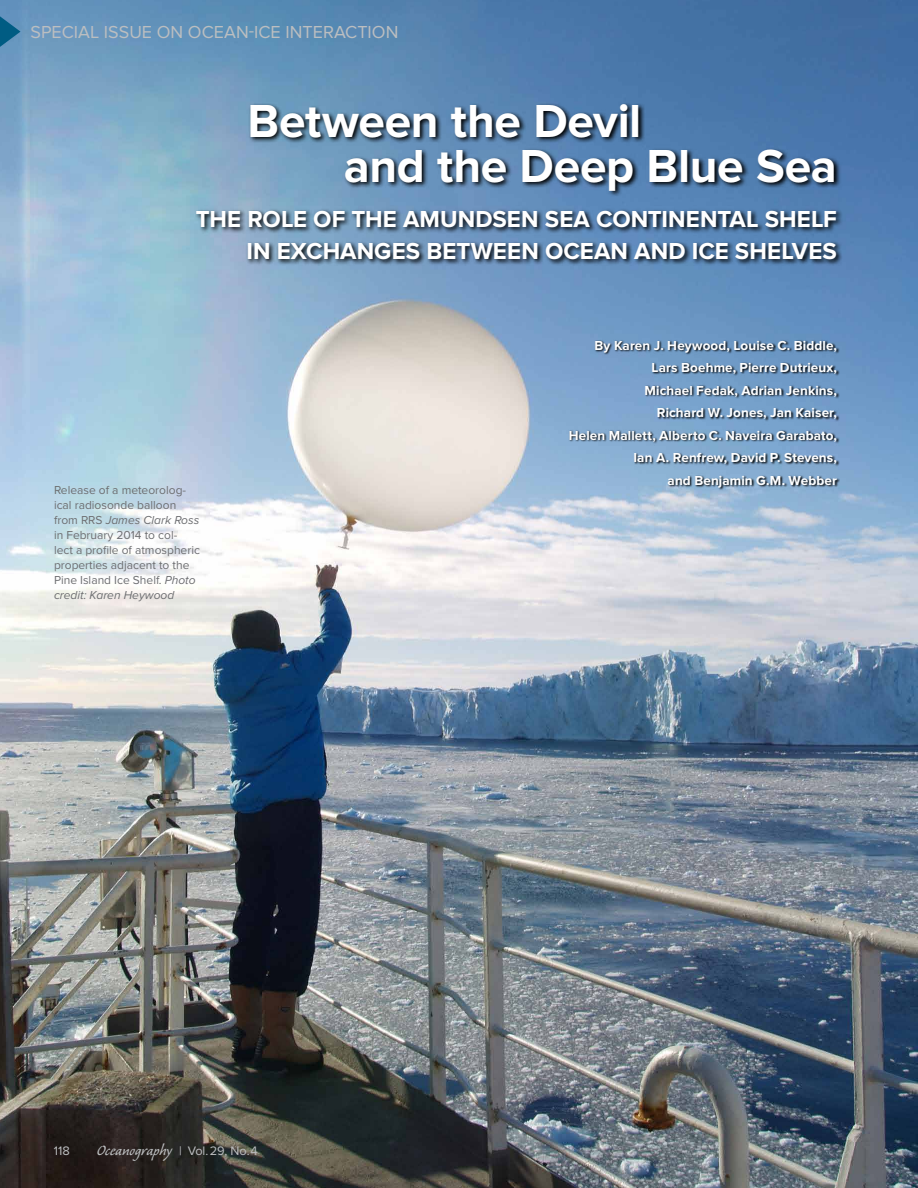
<style>
.page{position:relative;width:918px;height:1188px;background:#fff}
.page>*{position:absolute;margin:0;border:0;box-sizing:border-box;transform-origin:0 0}
.t1{font:700 48px/45px "Proxima Nova";letter-spacing:-.005em;color:#fff}
.t2{font:700 24px/31.5px "Proxima Nova";letter-spacing:.005em;color:#fff;text-align:right}
.t3{font:18.75px "Caliban";color:#bcbec0}
.t4{font:18px "Proxima Nova";color:#bcbec0}
.t5{font:700 13.5px/22.5px "Proxima Nova";letter-spacing:.005em;color:#fff;text-align:right}
.t6{font:12.75px "Proxima Nova";color:#bcbec0}
.t7{font:12px/15px "Proxima Nova";color:#6d6e71}
.s1{font-style:italic}
.s2{font-family:"Proxima Nova";font-size:12.75px}
</style>
<div class="page">
<img style="left:0;top:0;width:918px;height:1188px">
<svg style="left:0;top:16px;width:21px;height:31px"></svg>
<svg style="left:194px;top:102px;width:649px;height:164px;background:#527497"></svg>
<svg style="left:569px;top:340px;width:271px;height:151px;background:#6c8fb2"></svg>
<h3 class="t4" style="left:30px;top:21px;width:369px">SPECIAL ISSUE ON OCEAN-ICE INTERACTION</h3>
<h1 class="t1" style="left:344px;top:100px;width:495px;text-indent:-96px">Between the Devil<br>and the Deep Blue Sea</h1>
<h2 class="t2" style="left:196px;top:204px;width:643px">THE ROLE OF THE AMUNDSEN SEA CONTINENTAL SHELF<br>IN EXCHANGES BETWEEN OCEAN AND ICE SHELVES</h2>
<p class="t7" style="left:54px;top:483px;width:147px">Release of a meteorolog&shy;ical radiosonde balloon from RRS <span class="s1">James Clark Ross </span>in February 2014 to col-<br>lect a profile of atmospheric properties adjacent to the<br>Pine Island Ice Shelf. <span class="s1">Photo credit: Karen Heywood</span></p>
<p class="t6" style="left:54px;top:1143px;width:18px">118</p>
<h3 class="t3" style="left:97px;top:1141px;width:162px">Oceanography <span class="s2">| Vol.29, No.4</span></h3>
<p class="t5" style="left:569px;top:334px;width:270px">By Karen J. Heywood, Louise C. Biddle, Lars Boehme, Pierre Dutrieux,<br>Michael Fedak, Adrian Jenkins,<br>Richard W. Jones, Jan Kaiser,<br>Helen Mallett, Alberto C. Naveira Garabato, Ian A. Renfrew, David P. Stevens,<br>and Benjamin G.M. Webber</p>
</div>
